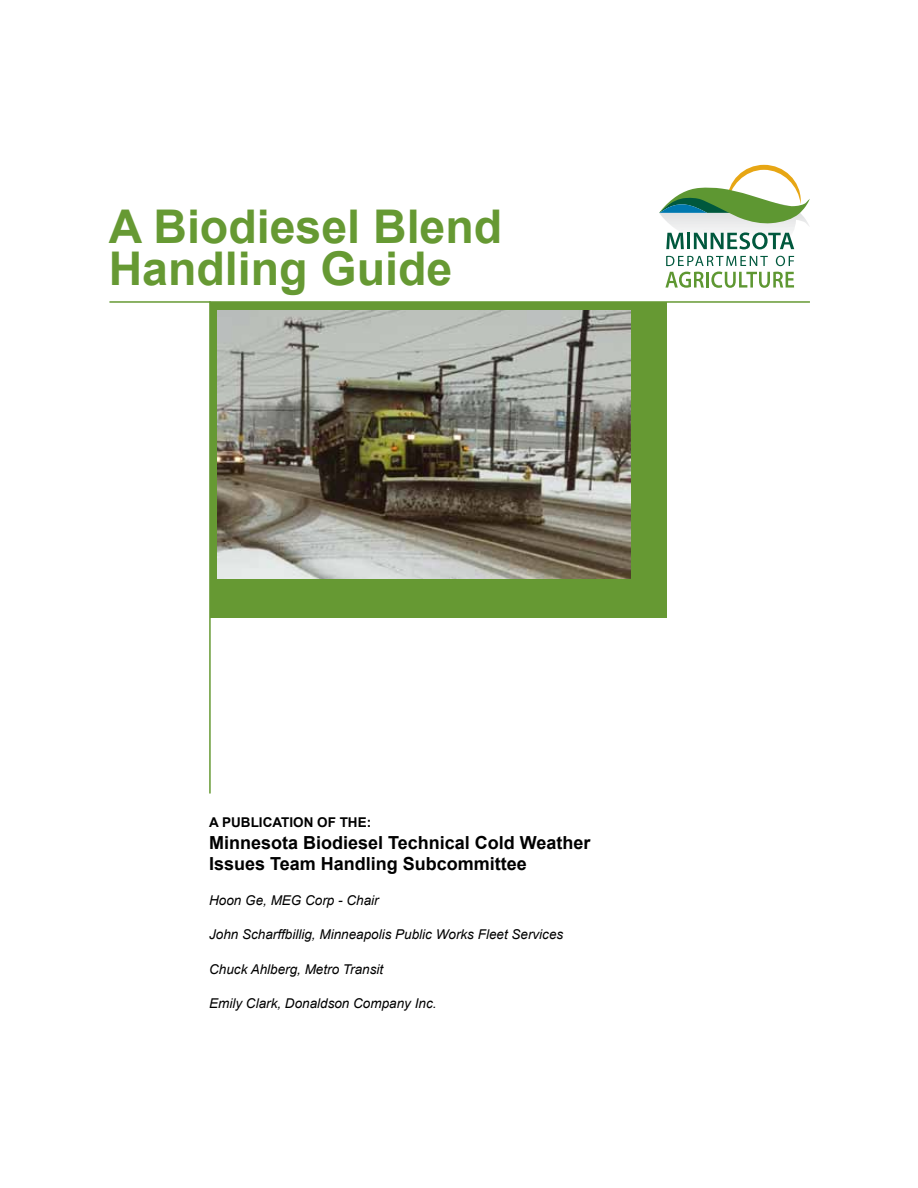
<style>
.page{position:relative;width:918px;height:1188px;background:#fff}
.page>*{position:absolute;margin:0;border:0;box-sizing:border-box;transform-origin:0 0}
.t1{font:700 46.5px/42px "Arial";color:#693}
.t2{font:700 18px/21.6px "Arial";color:#000}
.t3{font:italic 13.5px "Arial";color:#000}
.t4{font:700 13.5px "Arial";color:#000}
</style>
<div class="page">
<div style="left:210px;top:302px;width:457px;height:315px;background:#693"></div>
<img style="left:218px;top:310px;width:412px;height:268px">
<hr style="left:659px;top:224px;width:151px;height:1px;background:#e7e8e9">
<hr style="left:659px;top:225px;width:151px;height:1px;background:#e9e9ea">
<hr style="left:659px;top:226px;width:151px;height:1px;background:#eaebec">
<hr style="left:659px;top:227px;width:151px;height:1px;background:#ebecec">
<hr style="left:659px;top:228px;width:151px;height:1px;background:#ededee">
<hr style="left:659px;top:229px;width:151px;height:1px;background:#eeefef">
<hr style="left:659px;top:230px;width:151px;height:1px;background:#eff0f0">
<hr style="left:659px;top:231px;width:151px;height:1px;background:#f1f1f2">
<hr style="left:659px;top:232px;width:151px;height:1px;background:#f3f3f4">
<hr style="left:659px;top:233px;width:151px;height:1px;background:#f4f4f4">
<hr style="left:659px;top:234px;width:151px;height:1px;background:#f5f6f6">
<hr style="left:659px;top:235px;width:151px;height:1px;background:#f7f7f8">
<hr style="left:659px;top:236px;width:151px;height:1px;background:#f8f8f9">
<hr style="left:659px;top:237px;width:151px;height:1px;background:#fafafb">
<svg style="left:659px;top:165px;width:151px;height:59px"></svg>
<svg style="left:666px;top:233px;width:18px;height:16px"></svg>
<hr style="left:687px;top:233px;width:3px;height:16px;background:#00583d">
<svg style="left:694px;top:232px;width:100px;height:17px"></svg>
<svg style="left:666px;top:256px;width:102px;height:10px"></svg>
<svg style="left:776px;top:256px;width:18px;height:10px"></svg>
<svg style="left:665px;top:272px;width:39px;height:16px"></svg>
<hr style="left:706px;top:272px;width:3px;height:16px;background:#5e9732">
<svg style="left:711px;top:272px;width:83px;height:16px"></svg>
<hr style="left:109px;top:301px;width:701px;height:2px;background:#693">
<hr style="left:209px;top:301px;width:2px;height:493px;background:#693">
<h1 class="t1" style="left:109px;top:207px;width:395px">A Biodiesel Blend<br>Handling Guide</h1>
<p class="t4" style="left:209px;top:814px;width:164px">A publication of the:</p>
<h2 class="t2" style="left:209px;top:832px;width:383px">Minnesota Biodiesel Technical Cold Weather<br>Issues Team Handling Subcommittee</h2>
<p class="t3" style="left:209px;top:891px;width:171px">Hoon Ge, MEG Corp - Chair</p>
<p class="t3" style="left:209px;top:926px;width:356px">John Scharffbillig, Minneapolis Public Works Fleet Services</p>
<p class="t3" style="left:209px;top:960px;width:176px">Chuck Ahlberg, Metro Transit</p>
<p class="t3" style="left:209px;top:995px;width:229px">Emily Clark, Donaldson Company Inc.</p>
</div>
